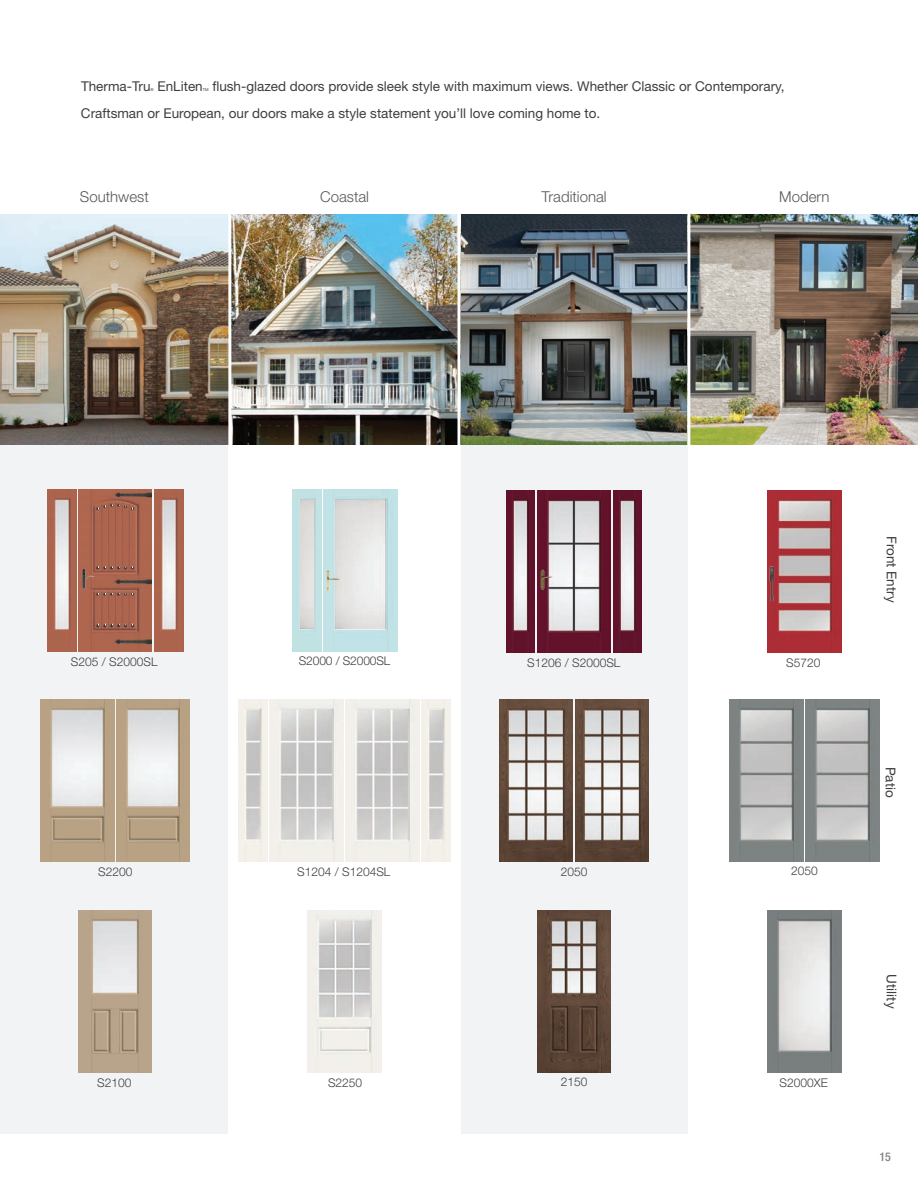
<style>
.page{position:relative;width:918px;height:1188px;background:#fff}
.page>*{position:absolute;margin:0;border:0;box-sizing:border-box;transform-origin:0 0}
.t1{font:300 15px "Helvetica Neue LT Std";color:#57585a}
.t2{font:13.5px/27px "Helvetica Neue LT Std";color:#3e3e3f}
.t3{font:300 12px "Helvetica Neue LT Std";color:#3e3e3f}
.t4{font:500 condensed 12px "Helvetica Neue LT Std";color:#808285}
.t5{font:4.05px "Helvetica Neue LT Std";color:#3e3e3f}
</style>
<div class="page">
<img style="left:308px;top:910px;width:73px;height:162px">
<img style="left:346px;top:700px;width:73px;height:162px">
<img style="left:239px;top:700px;width:28px;height:162px">
<img style="left:270px;top:700px;width:73px;height:162px">
<img style="left:422px;top:700px;width:28px;height:162px">
<div style="left:0;top:215px;width:228px;height:919px;background:#f2f3f4"></div>
<div style="left:461px;top:215px;width:226px;height:919px;background:#f2f3f4"></div>
<img style="left:0;top:215px;width:228px;height:229px">
<img style="left:461px;top:215px;width:457px;height:229px">
<img style="left:231px;top:215px;width:230px;height:229px">
<img style="left:41px;top:700px;width:73px;height:162px">
<img style="left:117px;top:700px;width:73px;height:162px">
<img style="left:79px;top:910px;width:73px;height:162px">
<img style="left:79px;top:489px;width:73px;height:162px">
<img style="left:155px;top:489px;width:28px;height:162px">
<img style="left:48px;top:489px;width:28px;height:162px">
<img style="left:82px;top:569px;width:12px;height:20px">
<svg style="left:97px;top:504px;width:37px;height:6px"></svg>
<svg style="left:97px;top:566px;width:37px;height:3px"></svg>
<svg style="left:97px;top:593px;width:37px;height:2px"></svg>
<svg style="left:97px;top:623px;width:37px;height:3px"></svg>
<img style="left:293px;top:489px;width:28px;height:162px">
<img style="left:324px;top:489px;width:73px;height:162px">
<img style="left:335px;top:500px;width:50px;height:129px">
<img style="left:327px;top:570px;width:13px;height:21px">
<img style="left:499px;top:700px;width:74px;height:162px">
<img style="left:575px;top:700px;width:74px;height:162px">
<img style="left:537px;top:910px;width:74px;height:162px">
<img style="left:537px;top:490px;width:74px;height:162px">
<img style="left:613px;top:490px;width:29px;height:162px">
<img style="left:506px;top:490px;width:29px;height:162px">
<img style="left:540px;top:569px;width:12px;height:21px">
<img style="left:768px;top:910px;width:73px;height:163px">
<img style="left:768px;top:490px;width:73px;height:162px">
<img style="left:769px;top:566px;width:14px;height:36px">
<hr style="left:458px;top:210px;width:2px;height:237px;background:#fff">
<hr style="left:687px;top:210px;width:3px;height:237px;background:#fff">
<img style="left:730px;top:700px;width:73px;height:162px">
<img style="left:806px;top:700px;width:73px;height:162px">
<img style="left:300px;top:499px;width:13px;height:129px">
<p class="t2" style="left:81px;top:72px;width:705px;text-indent:131px">flush-glazed doors provide sleek style with maximum views. Whether Classic or Contemporary,<br>Craftsman or European, our doors make a style statement you’ll love coming home to.</p>
<p class="t2" style="left:81px;top:72px;width:71px">Therma-Tru</p>
<p class="t5" style="left:151px;top:87px;width:5px">®</p>
<p class="t2" style="left:158px;top:72px;width:47px">EnLiten</p>
<p class="t5" style="left:203px;top:87px;width:7px">TM</p>
<p class="t1" style="left:80px;top:187px;width:70px">Southwest</p>
<p class="t1" style="left:320px;top:187px;width:50px">Coastal</p>
<p class="t1" style="left:542px;top:187px;width:67px">Traditional</p>
<p class="t1" style="left:779px;top:187px;width:52px">Modern</p>
<p class="t2" style="left:905px;top:536px;width:68px;rotate:90deg">Front Entry</p>
<p class="t3" style="left:71px;top:654px;width:88px">S205 / S2000SL</p>
<p class="t3" style="left:299px;top:654px;width:93px">S2000 / S2000SL</p>
<p class="t3" style="left:527px;top:655px;width:95px">S1206 / S2000SL</p>
<p class="t3" style="left:786px;top:655px;width:36px">S5720</p>
<p class="t2" style="left:904px;top:767px;width:32px;rotate:90deg">Patio</p>
<p class="t3" style="left:98px;top:865px;width:36px">S2200</p>
<p class="t3" style="left:297px;top:865px;width:95px">S1204 / S1204SL</p>
<p class="t3" style="left:561px;top:864px;width:28px">2050</p>
<p class="t3" style="left:791px;top:864px;width:28px">2050</p>
<p class="t2" style="left:905px;top:974px;width:35px;rotate:90deg">Utility</p>
<p class="t3" style="left:97px;top:1075px;width:36px">S2100</p>
<p class="t3" style="left:328px;top:1075px;width:36px">S2250</p>
<p class="t3" style="left:561px;top:1075px;width:28px">2150</p>
<p class="t3" style="left:780px;top:1076px;width:50px">S2000XE</p>
<p class="t4" style="left:879px;top:1150px;width:13px">15</p>
</div>
